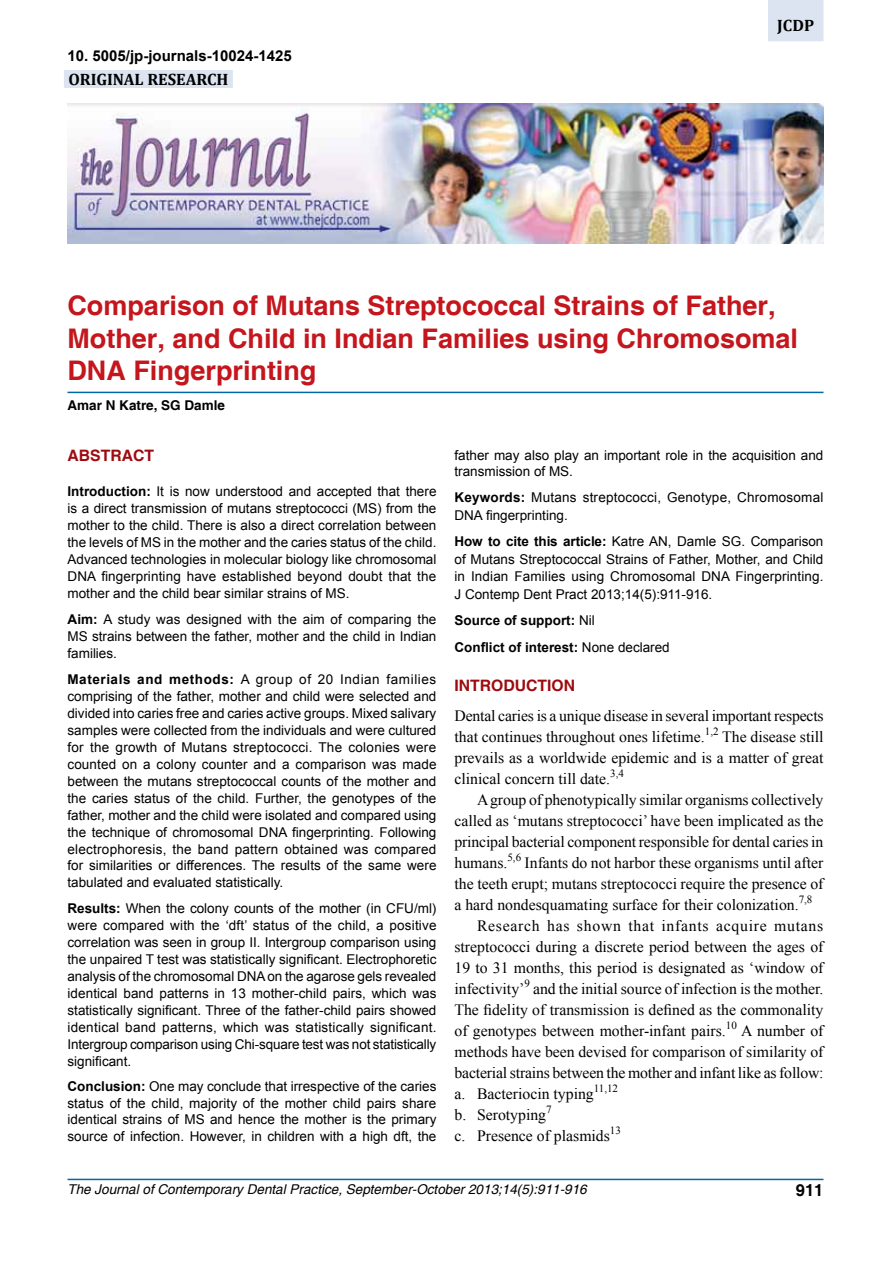
<style>
.page{position:relative;width:891px;height:1269px;background:#fff}
.page>*{position:absolute;margin:0;border:0;box-sizing:border-box;transform-origin:0 0}
.t1{font:700 27px/32.4px "Helvetica";color:#c4161c}
.t2{font:700 16.5px "Cambria";color:#000}
.t3{font:700 16.5px "Helvetica";color:#000}
.t4{font:15.75px/21px "Times New Roman";color:#000;text-align:justify}
.t5{font:15.75px "Times New Roman";letter-spacing:.045em;color:#000}
.t6{font:700 15.75px "Helvetica";color:#9e0b0f}
.t7{font:700 15px "Arial";color:#000}
.t8{font:13.5px/17px "Arial";color:#000;text-align:justify}
.t9{font:italic 13.5px "Helvetica";color:#000}
.t10{font:700 13.5px/26.5px "Arial";color:#000}
.t11{font:700 13.5px "Helvetica";color:#000}
.s1{font-weight:700}
.s2{font-weight:400}
</style>
<div class="page">
<div style="left:768px;top:0;width:56px;height:41px;background:#dbe4f0"></div>
<hr style="left:68px;top:1179px;width:756px;height:1px;background:#0069a5">
<div style="left:64px;top:70px;width:169px;height:18px;background:#dbe4f0"></div>
<hr style="left:68px;top:392px;width:756px;height:1px;background:#0069a5">
<img style="left:68px;top:104px;width:756px;height:140px">
<p class="t7" style="left:68px;top:46px;width:226px">10. 5005/jp-journals-10024-1425</p>
<p class="t2" style="left:68px;top:68px;width:161px">ORIGINAL RESEARCH</p>
<p class="t2" style="left:777px;top:14px;width:38px">JCDP</p>
<h1 class="t1" style="left:68px;top:291px;width:732px">Comparison of Mutans Streptococcal Strains of Father,<br>Mother, and Child in Indian Families using Chromosomal<br>Dna Fingerprinting</h1>
<p class="t11" style="left:68px;top:397px;width:159px">Amar N Katre, SG Damle</p>
<p class="t6" style="left:68px;top:446px;width:88px">Abstract</p>
<p class="t8" style="left:68px;top:483px;width:371px"><span class="s1">Introduction:</span> It is now understood and accepted that there is a direct transmission of mutans streptococci (MS) from the mother to the child. There is also a direct correlation between the levels of MS in the mother and the caries status of the child.<br>Advanced technologies in molecular biology like chromosomal DNA fingerprinting have established beyond doubt that the mother and the child bear similar strains of MS.</p>
<p class="t8" style="left:68px;top:611px;width:370px"><span class="s1">Aim:</span> A study was designed with the aim of comparing the MS strains between the father, mother and the child in Indian families.</p>
<p class="t8" style="left:68px;top:671px;width:371px"><span class="s1">Materials and methods:</span> A group of 20 Indian families comprising of the father, mother and child were selected and divided into caries free and caries active groups. Mixed salivary samples were collected from the individuals and were cultured for the growth of Mutans streptococci. The colonies were counted on a colony counter and a comparison was made between the mutans streptococcal counts of the mother and the caries status of the child. Further, the genotypes of the father, mother and the child were isolated and compared using the technique of chromosomal DNA fingerprinting. Following electrophoresis, the band pattern obtained was compared for similarities or differences. The results of the same were tabulated and evaluated statistically.</p>
<p class="t8" style="left:68px;top:900px;width:371px"><span class="s1">Results:</span> When the colony counts of the mother (in CFU/ml) were compared with the ‘dft’ status of the child, a positive correlation was seen in group II. Intergroup comparison using the unpaired T test was statistically significant. Electrophoretic analysis of the chromosomal DNA on the agarose gels revealed identical band patterns in 13 mother-child pairs, which was statistically significant. Three of the father-child pairs showed identical band patterns, which was statistically significant.<br>Intergroup comparison using Chi-square test was not statistically significant.</p>
<p class="t8" style="left:68px;top:1079px;width:371px;line-height:16.5px"><span class="s1">Conclusion:</span> One may conclude that irrespective of the caries status of the child, majority of the mother child pairs share identical strains of MS and hence the mother is the primary source of infection. However, in children with a high dft, the</p>
<p class="t8" style="left:455px;top:447px;width:370px;line-height:16.5px">father may also play an important role in the acquisition and transmission of MS.</p>
<p class="t8" style="left:455px;top:489px;width:370px;line-height:17.5px"><span class="s1">Keywords:</span> Mutans streptococci, Genotype, Chromosomal<br>DNA fingerprinting.</p>
<p class="t8" style="left:455px;top:533px;width:371px;line-height:17.5px"><span class="s1">How to cite this article:</span> Katre AN, Damle SG. Comparison of Mutans Streptococcal Strains of Father, Mother, and Child in Indian Families using Chromosomal DNA Fingerprinting.<br>J Contemp Dent Pract 2013;14(5):911-916.</p>
<p class="t10" style="left:455px;top:608px;width:217px">Source of support: <span class="s2">Nil<br></span>Conflict of interest: <span class="s2">None declared</span></p>
<p class="t6" style="left:454px;top:676px;width:122px">Introduction</p>
<p class="t4" style="left:454px;top:705px;width:371px">Dental caries is a unique disease in several important respects that continues throughout ones lifetime.<sup>1,2</sup> The disease still prevails as a worldwide epidemic and is a matter of great clinical concern till date.<sup>3,4</sup></p>
<p class="t4" style="left:477px;top:789px;width:348px">A group of phenotypically similar organisms collectively</p>
<p class="t4" style="left:454px;top:810px;width:370px">called as ‘mutans streptococci’ have been implicated as the</p>
<p class="t4" style="left:454px;top:831px;width:370px">principal bacterial component responsible for dental caries in</p>
<p class="t4" style="left:454px;top:852px;width:370px">humans.<sup>5,6</sup> Infants do not harbor these organisms until after</p>
<p class="t4" style="left:454px;top:873px;width:370px">the teeth erupt; mutans streptococci require the presence of</p>
<p class="t4" style="left:454px;top:894px;width:359px">a hard nondesquamating surface for their colonization.<sup>7,8</sup></p>
<p class="t5" style="left:477px;top:915px;width:348px">Research has shown that infants acquire mutans</p>
<p class="t4" style="left:454px;top:936px;width:370px">streptococci during a discrete period between the ages of</p>
<p class="t4" style="left:454px;top:957px;width:370px">19 to 31 months, this period is designated as ‘window of</p>
<p class="t4" style="left:454px;top:978px;width:371px">infectivity’<sup>9</sup> and the initial source of infection is the mother.</p>
<p class="t4" style="left:454px;top:999px;width:371px">The fidelity of transmission is defined as the commonality</p>
<p class="t4" style="left:454px;top:1020px;width:371px">of genotypes between mother-infant pairs.<sup>10</sup> A number of</p>
<p class="t4" style="left:455px;top:1041px;width:371px">methods have been devised for comparison of similarity of</p>
<p class="t4" style="left:455px;top:1062px;width:371px">bacterial strains between the mother and infant like as follow:</p>
<p class="t4" style="left:455px;top:1083px;width:165px">a. Bacteriocin typing<sup>11,12</sup></p>
<p class="t4" style="left:454px;top:1104px;width:99px">b. Serotyping<sup>7</sup></p>
<p class="t4" style="left:454px;top:1125px;width:168px">c. Presence of plasmids<sup>13</sup></p>
<p class="t9" style="left:68px;top:1181px;width:521px">The Journal of Contemporary Dental Practice, September-October 2013;14(5):911-916</p>
<p class="t3" style="left:796px;top:1180px;width:29px">911</p>
</div>
